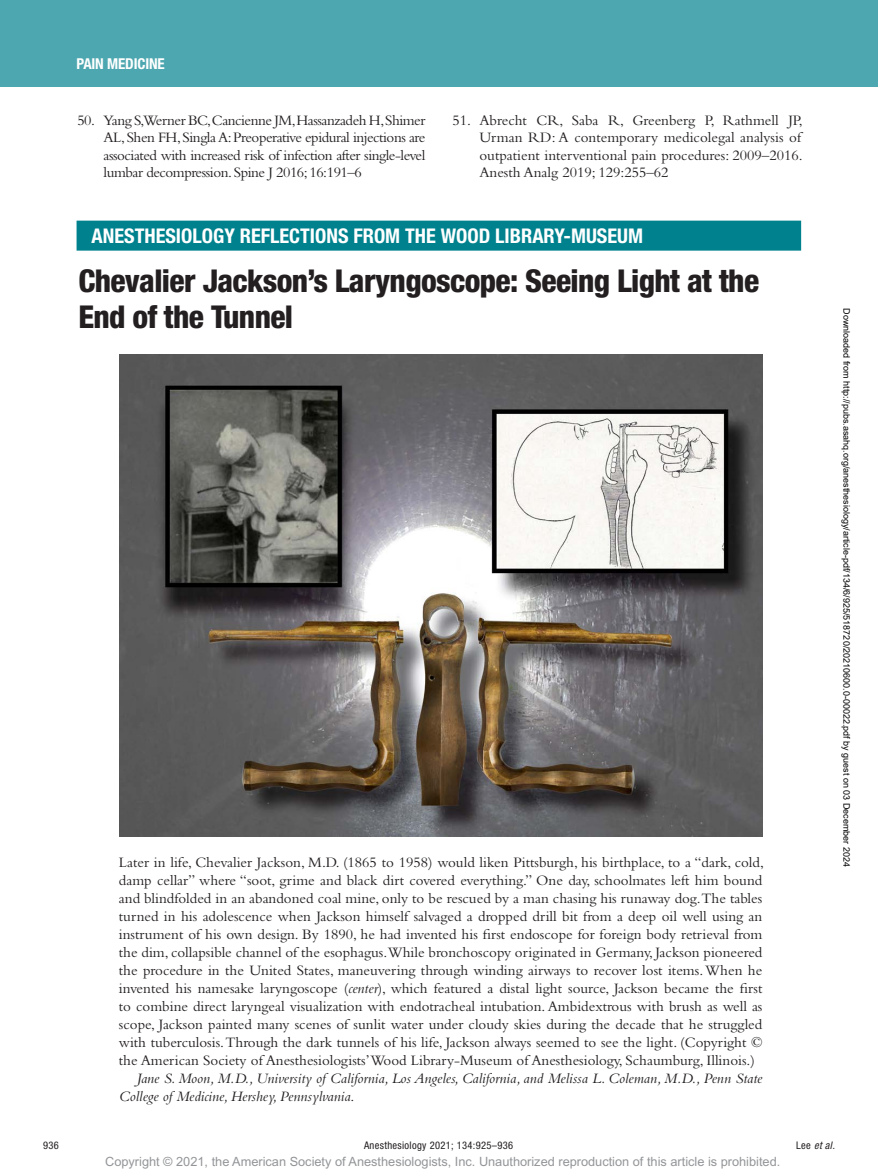
<style>
.page{position:relative;width:878px;height:1175px;background:#fff}
.page>*{position:absolute;margin:0;border:0;box-sizing:border-box;transform-origin:0 0}
.t1{font:800 condensed 31.5px/36px "Helvetica Neue LT Std";letter-spacing:-.02em;color:#231f20}
.t2{font:700 condensed 20.25px "Helvetica Neue LT Std";color:#fff}
.t3{font:15px/18px "Bembo Std";color:#231f20;text-align:justify}
.t4{font:italic 15px/18px "Bembo Std";color:#231f20}
.t5{font:700 condensed 15px "Helvetica Neue LT Std";letter-spacing:-.01em;color:#fff}
.t6{font:12.75px "Arial MT Std";color:#939598}
.t7{font:condensed 10.5px "Helvetica Neue LT Std";letter-spacing:.03em;color:#231f20}
.t8{font:italic condensed 10.5px "Helvetica Neue LT Std";color:#231f20}
.t9{font:9px "Arial";color:#000}
.s1{font-style:italic}
.s2{font-style:normal}
</style>
<div class="page">
<div style="left:0;top:0;width:878px;height:86px;background:#4da7b0"></div>
<img style="left:119px;top:354px;width:643px;height:482px">
<div style="left:77px;top:221px;width:724px;height:30px;background:#00828e"></div>
<p class="t5" style="left:77px;top:54px;width:90px">PAIN MEDICINE</p>
<p class="t3" style="left:104px;top:111px;width:323px;line-height:17.4px;text-indent:-26px">50. Yang S,Werner BC,Cancienne JM,Hassanzadeh H,Shimer AL, Shen FH, Singla A: Preoperative epidural injections are associated with increased risk of infection after single-level lumbar decompression. Spine J 2016; 16:191–6</p>
<p class="t3" style="left:479px;top:111px;width:325px;line-height:17.4px;text-indent:-27px">51. Abrecht CR, Saba R, Greenberg P, Rathmell JP, Urman RD: A contemporary medicolegal analysis of outpatient interventional pain procedures: 2009–2016.<br>Anesth Analg 2019; 129:255–62</p>
<h2 class="t2" style="left:92px;top:224px;width:553px">ANESTHESIOLOGY REFLECTIONS FROM THE WOOD LIBRARY-MUSEUM</h2>
<h1 class="t1" style="left:78px;top:262px;width:682px">Chevalier Jackson’s Laryngoscope: Seeing Light at the<br>End of the Tunnel</h1>
<p class="t3" style="left:119px;top:853px;width:646px">Later in life, Chevalier Jackson, M.D. (1865 to 1958) would liken Pittsburgh, his birthplace, to a “dark, cold, damp cellar” where “soot, grime and black dirt covered everything.” One day, schoolmates left him bound and blindfolded in an abandoned coal mine, only to be rescued by a man chasing his runaway dog.The tables turned in his adolescence when Jackson himself salvaged a dropped drill bit from a deep oil well using an instrument of his own design. By 1890, he had invented his first endoscope for foreign body retrieval from the dim, collapsible channel of the esophagus.While bronchoscopy originated in Germany, Jackson pioneered the procedure in the United States, maneuvering through winding airways to recover lost items. When he invented his namesake laryngoscope (<span class="s1">center</span>), which featured a distal light source, Jackson became the first to combine direct laryngeal visualization with endotracheal intubation. Ambidextrous with brush as well as scope, Jackson painted many scenes of sunlit water under cloudy skies during the decade that he struggled with tuberculosis. Through the dark tunnels of his life, Jackson always seemed to see the light. (Copyright © the American Society of Anesthesiologists’Wood Library-Museum of Anesthesiology, Schaumburg, Illinois.)</p>
<p class="t4" style="left:119px;top:1069px;width:645px;text-indent:18px">Jane S. Moon, M.D., University of California, Los Angeles, California, and Melissa L. Coleman, M.D., Penn State<br>College of Medicine, Hershey, Pennsylvania<span class="s2">.</span></p>
<p class="t9" style="left:850px;top:308px;width:560px;rotate:90deg">Downloaded from http://pubs.asahq.org/anesthesiology/article-pdf/134/6/925/518720/20210600.0-00022.pdf by guest on 03 December 2024</p>
<p class="t7" style="left:43px;top:1139px;width:17px">936</p>
<p class="t7" style="left:364px;top:1139px;width:151px">Anesthesiology 2021; 134:925–936</p>
<p class="t8" style="left:796px;top:1139px;width:40px"><span class="s2">Lee</span> et al.</p>
<p class="t6" style="left:105px;top:1154px;width:676px">Copyright © 2021, the American Society of Anesthesiologists, Inc. Unauthorized reproduction of this article is prohibited.</p>
</div>
